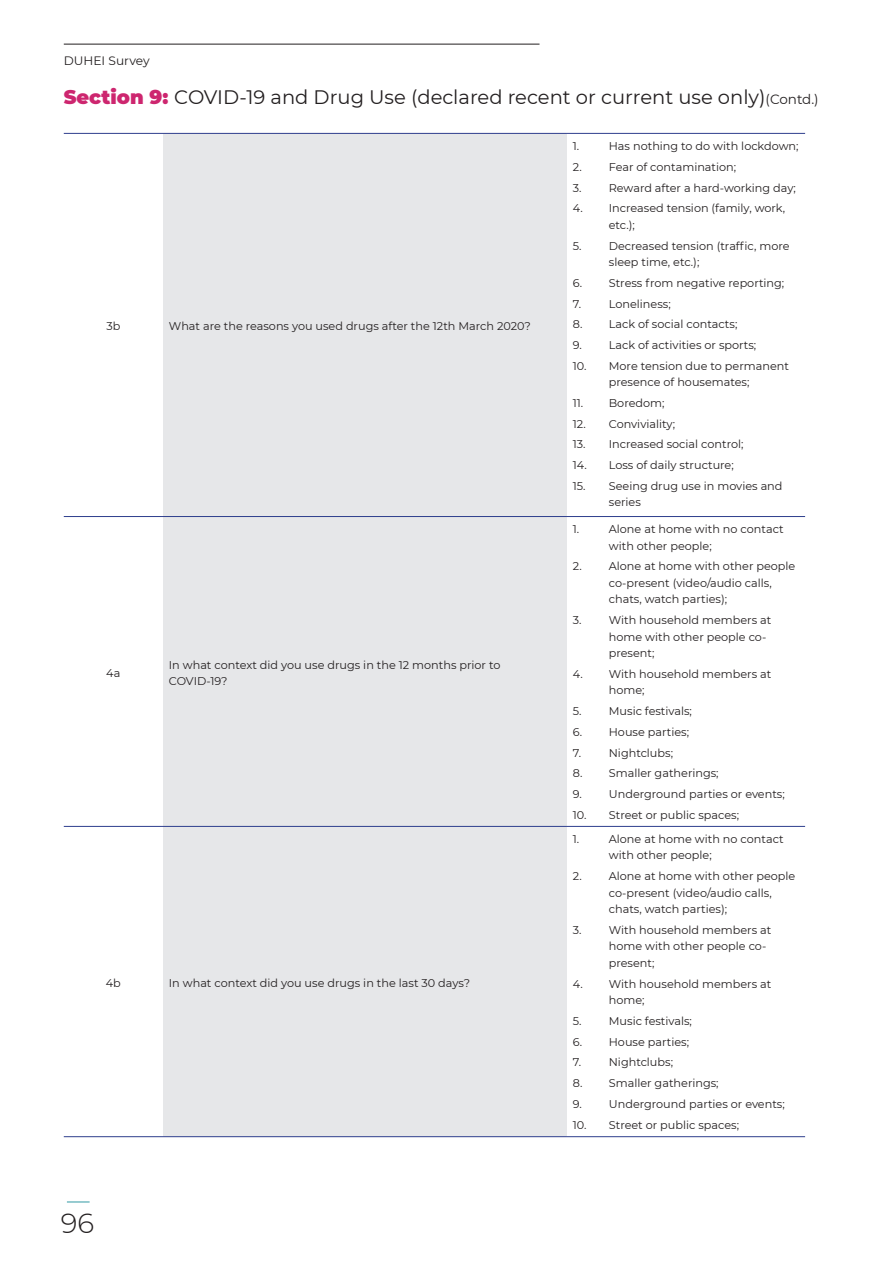
<style>
.page{position:relative;width:893px;height:1263px;background:#fff}
.page>*{position:absolute;margin:0;border:0;box-sizing:border-box;transform-origin:0 0}
.t1{font:300 27.6px "Montserrat";color:#231f20}
.t2{font:19.5px "Montserrat";color:#231f20}
.t3{font:12.15px "Montserrat";color:#231f20}
.t4{font:11.25px/16.5px "Montserrat";color:#231f20}
.s1{font-weight:900;color:#cd266f}
.s2{font-size:13.5px}
</style>
<div class="page">
<svg style="left:67px;top:1201px;width:23px;height:1px"></svg>
<hr style="left:64px;top:44px;width:475px;height:1px;background:#231f20">
<div style="left:163px;top:134px;width:404px;height:1002px;background:#e6e7e9"></div>
<hr style="left:64px;top:133px;width:99px;height:1px;background:#2e3e8d">
<hr style="left:163px;top:133px;width:404px;height:1px;background:#2e3e8d">
<hr style="left:567px;top:133px;width:238px;height:1px;background:#2e3e8d">
<hr style="left:64px;top:516px;width:99px;height:1px;background:#2e3e8d">
<hr style="left:163px;top:516px;width:404px;height:1px;background:#2e3e8d">
<hr style="left:567px;top:516px;width:238px;height:1px;background:#2e3e8d">
<hr style="left:64px;top:826px;width:99px;height:1px;background:#2e3e8d">
<hr style="left:163px;top:826px;width:404px;height:1px;background:#2e3e8d">
<hr style="left:567px;top:826px;width:238px;height:1px;background:#2e3e8d">
<hr style="left:64px;top:1136px;width:99px;height:1px;background:#2e3e8d">
<hr style="left:163px;top:1136px;width:404px;height:1px;background:#2e3e8d">
<hr style="left:567px;top:1136px;width:238px;height:1px;background:#2e3e8d">
<p class="t3" style="left:64px;top:53px;width:87px">DUHEI Survey</p>
<h2 class="t2" style="left:64px;top:84px;width:756px"><span class="s1">Section 9:</span> COVID-19 and Drug Use (declared recent or current use only)<span class="s2">(Contd.)</span></h2>
<p class="t4" style="left:106px;top:318px;width:15px">3b</p>
<p class="t4" style="left:169px;top:318px;width:363px">What are the reasons you used drugs after the 12th March 2020?</p>
<p class="t4" style="left:106px;top:664px;width:16px">4a</p>
<p class="t4" style="left:169px;top:656px;width:333px">In what context did you use drugs in the 12 months prior to<br>COVID-19?</p>
<p class="t4" style="left:106px;top:974px;width:17px">4b</p>
<p class="t4" style="left:169px;top:974px;width:303px">In what context did you use drugs in the last 30 days?</p>
<h1 class="t1" style="left:61px;top:1205px;width:35px">96</h1>
<p class="t4" style="left:573px;top:137px;width:8px">1.</p>
<p class="t4" style="left:609px;top:137px;width:191px">Has nothing to do with lockdown;</p>
<p class="t4" style="left:573px;top:158px;width:10px">2.</p>
<p class="t4" style="left:609px;top:158px;width:129px">Fear of contamination;</p>
<p class="t4" style="left:573px;top:179px;width:10px">3.</p>
<p class="t4" style="left:609px;top:179px;width:189px">Reward after a hard-working day;</p>
<p class="t4" style="left:609px;top:200px;width:178px;text-indent:-36px">4. Increased tension (family, work, etc.);</p>
<p class="t4" style="left:573px;top:237px;width:10px">5.</p>
<p class="t4" style="left:609px;top:237px;width:182px">Decreased tension (traffic, more sleep time, etc.);</p>
<p class="t4" style="left:573px;top:272px;width:213px;line-height:20.7px">6. Stress from negative reporting;<br>7.</p>
<p class="t4" style="left:609px;top:295px;width:63px">Loneliness;</p>
<p class="t4" style="left:573px;top:316px;width:166px">8. Lack of social contacts;</p>
<p class="t4" style="left:573px;top:336px;width:185px">9. Lack of activities or sports;</p>
<p class="t4" style="left:573px;top:357px;width:218px;text-align:center">10. More tension due to permanent presence of housemates;</p>
<p class="t4" style="left:573px;top:394px;width:93px">11. Boredom;</p>
<p class="t4" style="left:573px;top:415px;width:104px">12. Conviviality;</p>
<p class="t4" style="left:573px;top:436px;width:172px">13. Increased social control;</p>
<p class="t4" style="left:573px;top:456px;width:162px">14. Loss of daily structure;</p>
<p class="t4" style="left:609px;top:477px;width:175px;text-indent:-36px">15. Seeing drug use in movies and series</p>
<p class="t4" style="left:573px;top:520px;width:8px">1.</p>
<p class="t4" style="left:609px;top:520px;width:176px">Alone at home with no contact with other people;</p>
<p class="t4" style="left:573px;top:558px;width:10px">2.</p>
<p class="t4" style="left:609px;top:558px;width:188px">Alone at home with other people co-present (video/audio calls, chats, watch parties);</p>
<p class="t4" style="left:573px;top:611px;width:10px">3.</p>
<p class="t4" style="left:609px;top:611px;width:164px">With household members at home with other people co&shy;present;</p>
<p class="t4" style="left:609px;top:665px;width:164px;text-indent:-36px">4. With household members at home;</p>
<p class="t4" style="left:573px;top:702px;width:10px">5.</p>
<p class="t4" style="left:609px;top:702px;width:85px">Music festivals;</p>
<p class="t4" style="left:573px;top:721px;width:118px;line-height:20.7px">6. House parties;<br>7.</p>
<p class="t4" style="left:609px;top:744px;width:66px">Nightclubs;</p>
<p class="t4" style="left:573px;top:765px;width:147px">8. Smaller gatherings;</p>
<p class="t4" style="left:573px;top:785px;width:213px">9. Underground parties or events;</p>
<p class="t4" style="left:573px;top:806px;width:168px">10. Street or public spaces;</p>
<p class="t4" style="left:573px;top:830px;width:8px">1.</p>
<p class="t4" style="left:609px;top:830px;width:176px">Alone at home with no contact with other people;</p>
<p class="t4" style="left:573px;top:867px;width:10px">2.</p>
<p class="t4" style="left:609px;top:867px;width:188px">Alone at home with other people co-present (video/audio calls, chats, watch parties);</p>
<p class="t4" style="left:573px;top:921px;width:10px">3.</p>
<p class="t4" style="left:609px;top:921px;width:164px">With household members at home with other people co&shy;present;</p>
<p class="t4" style="left:609px;top:975px;width:164px;text-indent:-36px">4. With household members at home;</p>
<p class="t4" style="left:573px;top:1012px;width:10px">5.</p>
<p class="t4" style="left:609px;top:1012px;width:85px">Music festivals;</p>
<p class="t4" style="left:573px;top:1031px;width:118px;line-height:20.7px">6. House parties;<br>7.</p>
<p class="t4" style="left:609px;top:1054px;width:66px">Nightclubs;</p>
<p class="t4" style="left:573px;top:1074px;width:147px">8. Smaller gatherings;</p>
<p class="t4" style="left:573px;top:1095px;width:213px">9. Underground parties or events;</p>
<p class="t4" style="left:573px;top:1116px;width:168px">10. Street or public spaces;</p>
</div>
